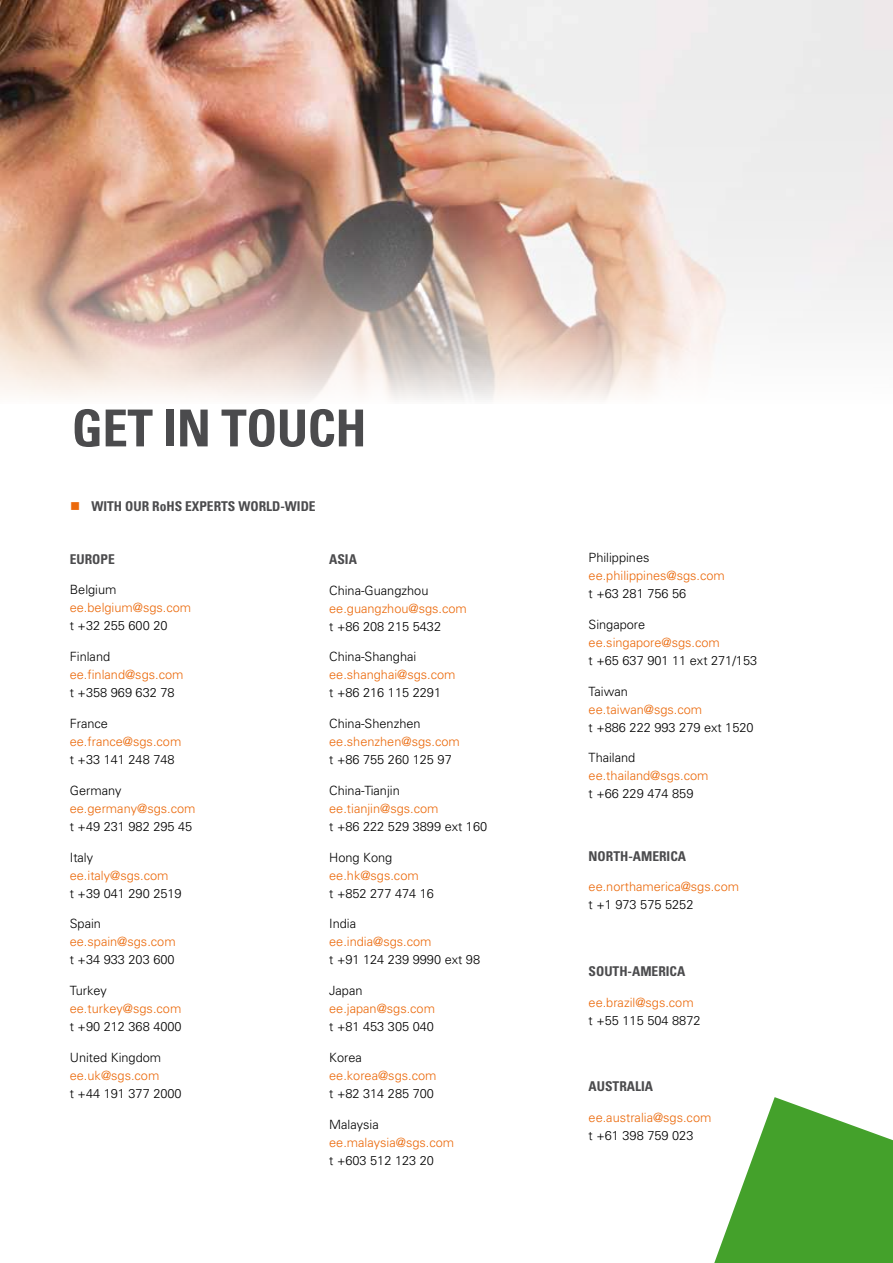
<style>
.page{position:relative;width:893px;height:1263px;background:#fff}
.page>*{position:absolute;margin:0;border:0;box-sizing:border-box;transform-origin:0 0}
.t1{font:700 condensed 51px "Univers";letter-spacing:-.01em;color:#4b4b4d}
.t2{font:700 condensed 13.5px "Univers";color:#4b4b4d}
.t3{font:300 12.75px "Univers";color:#000}
.t4{font:300 12.75px "Univers";color:#eb690b}
</style>
<div class="page">
<img style="left:0;top:0;width:893px;height:400px">
<svg style="left:714px;top:1097px;width:179px;height:166px"></svg>
<h1 class="t1" style="left:72px;top:397px;width:296px">GET IN TOUCH</h1>
<p class="t2" style="left:91px;top:498px;width:9px">WITH</p>
<p class="t2" style="left:125px;top:498px;width:68px">OUR ROHS EXPE</p>
<p class="t2" style="left:214px;top:498px;width:80px">RTS WORLD-WIDE</p>
<p class="t2" style="left:70px;top:551px;width:31px">EUROPE</p>
<p class="t3" style="left:70px;top:582px;width:48px">Belgium</p>
<p class="t4" style="left:70px;top:600px;width:123px">ee.belgium@sgs.com</p>
<p class="t3" style="left:70px;top:618px;width:99px">t +32 255 600 20</p>
<p class="t3" style="left:70px;top:649px;width:42px">Finland</p>
<p class="t4" style="left:70px;top:667px;width:115px">ee.finland@sgs.com</p>
<p class="t3" style="left:70px;top:685px;width:106px">t +358 969 632 78</p>
<p class="t3" style="left:70px;top:716px;width:40px">France</p>
<p class="t4" style="left:70px;top:734px;width:113px">ee.france@sgs.com</p>
<p class="t3" style="left:70px;top:752px;width:106px">t +33 141 248 748</p>
<p class="t3" style="left:70px;top:782px;width:53px">Germany</p>
<p class="t4" style="left:70px;top:800px;width:127px">ee.germany@sgs.com</p>
<p class="t3" style="left:70px;top:818px;width:124px">t +49 231 982 295 45</p>
<p class="t3" style="left:70px;top:849px;width:25px">Italy</p>
<p class="t4" style="left:70px;top:867px;width:100px">ee.italy@sgs.com</p>
<p class="t3" style="left:70px;top:885px;width:113px">t +39 041 290 2519</p>
<p class="t3" style="left:70px;top:916px;width:33px">Spain</p>
<p class="t4" style="left:70px;top:934px;width:107px">ee.spain@sgs.com</p>
<p class="t3" style="left:70px;top:952px;width:106px">t +34 933 203 600</p>
<p class="t3" style="left:70px;top:983px;width:39px">Turkey</p>
<p class="t4" style="left:70px;top:1001px;width:113px">ee.turkey@sgs.com</p>
<p class="t3" style="left:70px;top:1019px;width:113px">t +90 212 368 4000</p>
<p class="t3" style="left:70px;top:1050px;width:93px">United Kingdom</p>
<p class="t4" style="left:70px;top:1068px;width:91px">ee.uk@sgs.com</p>
<p class="t3" style="left:70px;top:1086px;width:113px">t +44 191 377 2000</p>
<p class="t2" style="left:329px;top:551px;width:8px">ASIA</p>
<p class="t3" style="left:329px;top:582px;width:101px">China-Guangzhou</p>
<p class="t4" style="left:329px;top:600px;width:139px">ee.guangzhou@sgs.com</p>
<p class="t3" style="left:329px;top:618px;width:113px">t +86 208 215 5432</p>
<p class="t3" style="left:329px;top:649px;width:89px">China-Shanghai</p>
<p class="t4" style="left:329px;top:667px;width:128px">ee.shanghai@sgs.com</p>
<p class="t3" style="left:329px;top:685px;width:113px">t +86 216 115 2291</p>
<p class="t3" style="left:329px;top:716px;width:93px">China-Shenzhen</p>
<p class="t4" style="left:329px;top:734px;width:132px">ee.shenzhen@sgs.com</p>
<p class="t3" style="left:329px;top:752px;width:124px">t +86 755 260 125 97</p>
<p class="t3" style="left:329px;top:783px;width:72px">China-Tianjin</p>
<p class="t4" style="left:329px;top:801px;width:111px">ee.tianjin@sgs.com</p>
<p class="t3" style="left:329px;top:819px;width:159px">t +86 222 529 3899 ext 160</p>
<p class="t3" style="left:329px;top:849px;width:65px">Hong Kong</p>
<p class="t4" style="left:329px;top:867px;width:91px">ee.hk@sgs.com</p>
<p class="t3" style="left:329px;top:885px;width:106px">t +852 277 474 16</p>
<p class="t3" style="left:329px;top:916px;width:28px">India</p>
<p class="t4" style="left:329px;top:934px;width:104px">ee.india@sgs.com</p>
<p class="t3" style="left:329px;top:952px;width:152px">t +91 124 239 9990 ext 98</p>
<p class="t3" style="left:329px;top:983px;width:35px">Japan</p>
<p class="t4" style="left:329px;top:1001px;width:107px">ee.japan@sgs.com</p>
<p class="t3" style="left:329px;top:1019px;width:106px">t +81 453 305 040</p>
<p class="t3" style="left:329px;top:1050px;width:34px">Korea</p>
<p class="t4" style="left:329px;top:1068px;width:109px">ee.korea@sgs.com</p>
<p class="t3" style="left:329px;top:1086px;width:106px">t +82 314 285 700</p>
<p class="t3" style="left:329px;top:1116px;width:51px">Malaysia</p>
<p class="t4" style="left:329px;top:1134px;width:126px">ee.malaysia@sgs.com</p>
<p class="t3" style="left:329px;top:1152px;width:106px">t +603 512 123 20</p>
<p class="t3" style="left:589px;top:550px;width:62px">Philippines</p>
<p class="t4" style="left:589px;top:568px;width:138px">ee.philippines@sgs.com</p>
<p class="t3" style="left:589px;top:586px;width:99px">t +63 281 756 56</p>
<p class="t3" style="left:589px;top:617px;width:58px">Singapore</p>
<p class="t4" style="left:589px;top:635px;width:133px">ee.singapore@sgs.com</p>
<p class="t3" style="left:589px;top:653px;width:170px">t +65 637 901 11 ext 271/153</p>
<p class="t3" style="left:589px;top:683px;width:41px">Taiwan</p>
<p class="t4" style="left:589px;top:701px;width:115px">ee.taiwan@sgs.com</p>
<p class="t3" style="left:589px;top:719px;width:167px">t +886 222 993 279 ext 1520</p>
<p class="t3" style="left:589px;top:750px;width:48px">Thailand</p>
<p class="t4" style="left:589px;top:768px;width:122px">ee.thailand@sgs.com</p>
<p class="t3" style="left:589px;top:786px;width:106px">t +66 229 474 859</p>
<p class="t2" style="left:589px;top:847px;width:54px">NO RTH -AME</p>
<p class="t2" style="left:659px;top:847px;width:15px">RICA</p>
<p class="t4" style="left:589px;top:879px;width:152px">ee.northamerica@sgs.com</p>
<p class="t3" style="left:589px;top:897px;width:106px">t +1 973 575 5252</p>
<p class="t2" style="left:589px;top:963px;width:9px">SOUTH</p>
<p class="t2" style="left:628px;top:963px;width:15px">-AME</p>
<p class="t2" style="left:658px;top:963px;width:15px">RICA</p>
<p class="t4" style="left:589px;top:994px;width:107px">ee.brazil@sgs.com</p>
<p class="t3" style="left:589px;top:1012px;width:113px">t +55 115 504 8872</p>
<p class="t2" style="left:589px;top:1078px;width:9px">AUST</p>
<p class="t2" style="left:619px;top:1078px;width:16px">RALIA</p>
<p class="t4" style="left:589px;top:1110px;width:124px">ee.australia@sgs.com</p>
<p class="t3" style="left:589px;top:1128px;width:106px">t +61 398 759 023</p>
</div>
